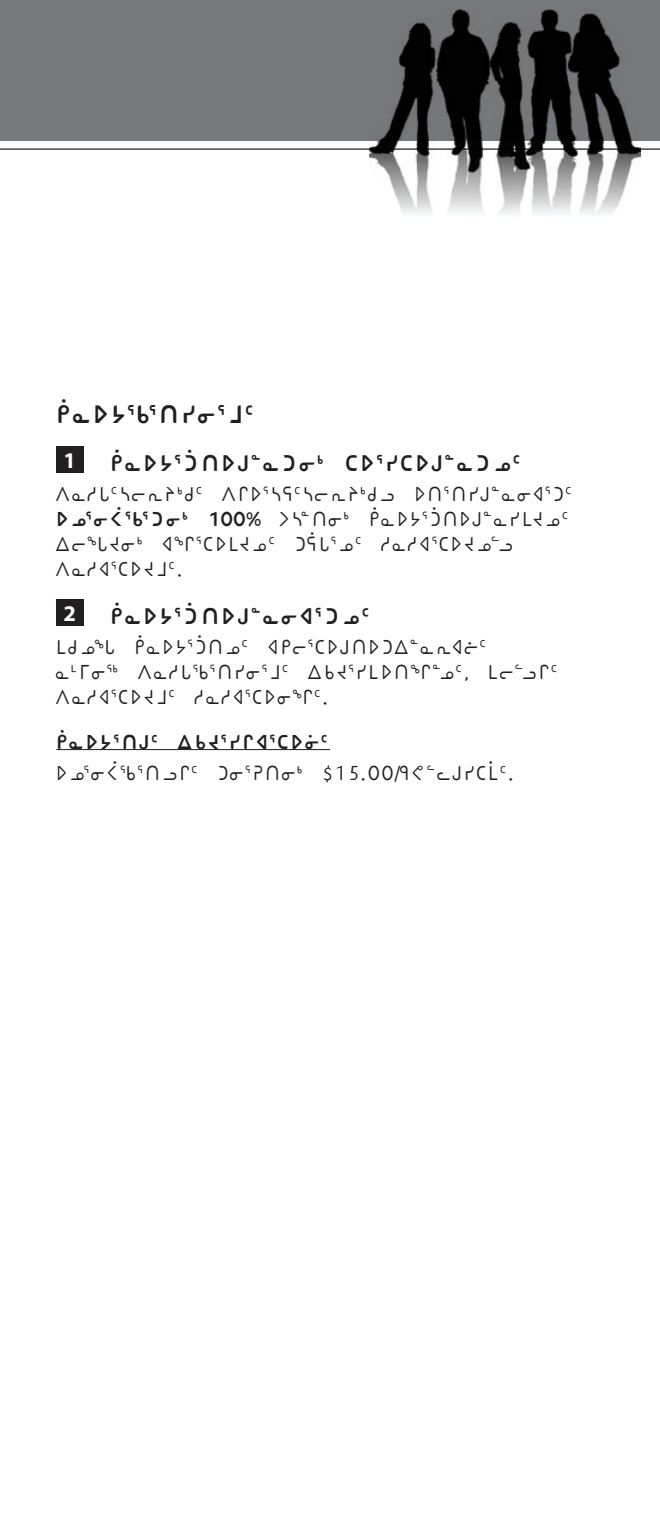
<style>
.page{position:relative;width:660px;height:1530px;background:#fff}
.page>*{position:absolute;margin:0;border:0;box-sizing:border-box;transform-origin:0 0}
._01-title2-i{font:700 25px "Ai Pai Nunavik";color:#231f20}
._01-title3-i{font:700 22.5px "Ai Pai Nunavik";color:#231f20}
.t1{font:700 22.5px "Myriad Pro";color:#fff}
._03-body-i{font:20px/25px "Ai Pai Nunavik";color:#231f20}
._01-title5-i{font:700 20px "Ai Pai Nunavik";color:#231f20}
.s1{font-family:"Ai Pai Nuna SP"}
.s2{font-weight:700}
</style>
<div class="page">
<div style="left:0;top:0;width:660px;height:141px;background:#76787b"></div>
<hr style="left:0;top:148px;width:660px;height:2px;background:#231f20">
<img style="left:369px;top:9px;width:272px;height:205px">
<hr style="left:56px;top:749px;width:274px;height:1px;background:#231f20">
<div style="left:56px;top:446px;width:27px;height:27px;background:#231f20"></div>
<div style="left:56px;top:599px;width:27px;height:27px;background:#231f20"></div>
<p class="_01-title2-i" style="left:56px;top:399px;width:201px">®NS<span class="s1">I</span>C3TYI3J5</p>
<p class="t1" style="left:64px;top:448px;width:14px">1</p>
<p class="_01-title3-i" style="left:110px;top:449px;width:414px">®NS<span class="s1">I</span>3©TSA8NGI4 BS3YBSA8NGK5</p>
<p class="_03-body-i" style="left:56px;top:482px;width:519px">WNHZ5NOEP4F5 WQS3NC5NOEP4FL ST3TYA8NIX3G5<br><span class="s2">SK3IÙC3GI4 !))¶</span> SN8TI4 ®NS<span class="s1">I</span>3©TSA8NYMJK5<br>WOZJI4 XQ3BSMJK5 GÇZ3K5 HNHX3BSJK9L WNHX3BSJJ5.</p>
<p class="t1" style="left:64px;top:601px;width:14px">2</p>
<p class="_01-title3-i" style="left:110px;top:602px;width:263px">®NS<span class="s1">I</span>3©TSA8NIX3GK5</p>
<p class="_03-body-i" style="left:56px;top:635px;width:505px">MFKZ ®NS<span class="s1">I</span>3©TK5 XRO3BSATSGW8NEXØ5<br>N7UI6 WNHZC3TYI3J5 WVJ3YMSTQ8K5, MO9LQ5<br>WNHX3BSJJ5 HNHX3BSIQ5.</p>
<p class="_01-title5-i" style="left:56px;top:730px;width:275px">®NS/3TA5 WVJ3YQX3BSÎ5</p>
<p class="_03-body-i" style="left:56px;top:760px;width:460px">SK3IÙC3TLQ5 GI3DTI4 R!%.))FÜ?9MAYBΜ5.</p>
</div>
